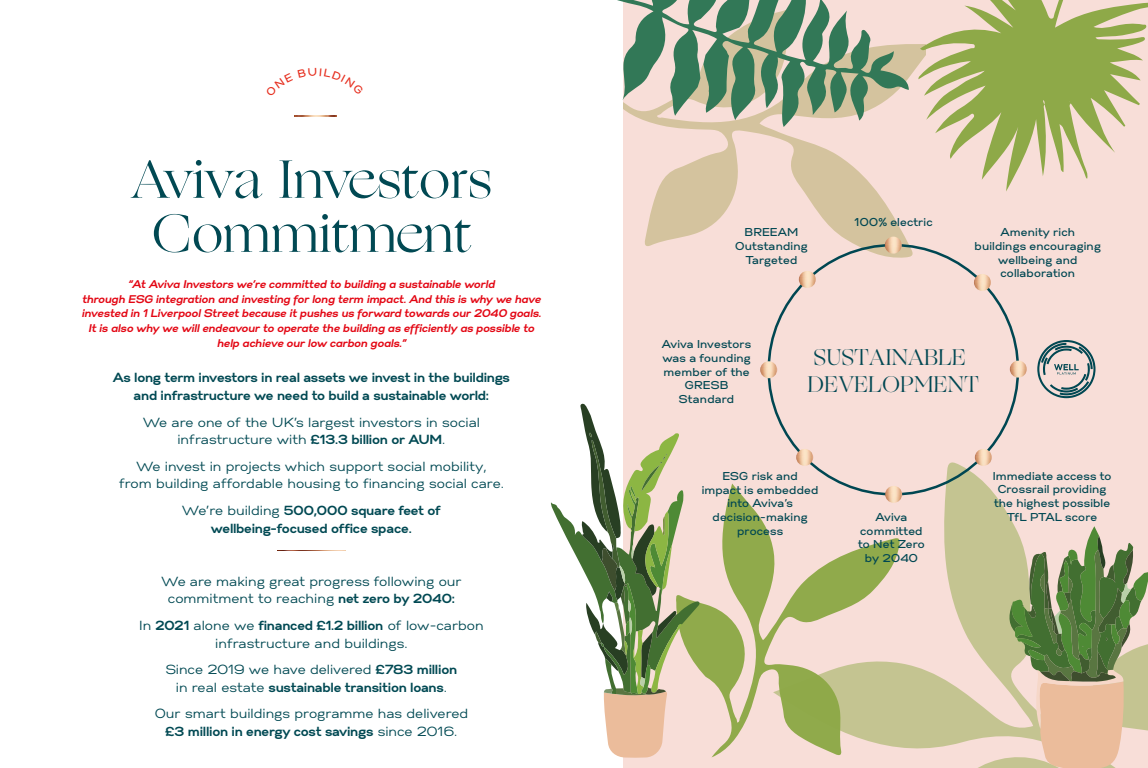
<style>
.page{position:relative;width:1148px;height:768px;background:#fff}
.page>*{position:absolute;margin:0;border:0;box-sizing:border-box;transform-origin:0 0}
.t1{font:54.1px/54.1px "Ogg";color:#014953;text-align:center}
.t2{font:22.8px/27.3px "Ogg";color:#004752}
.t3{font:13.2px/17.6px "Gabriel Sans Normal";color:#014953;text-align:center}
.t4{font:13.2px/17.6px "Gabriel Sans Bold";color:#014953;text-align:center}
.t5{font:11.4px/13.7px "Gabriel Sans Medium";color:#004752;text-align:center}
.t6{font:11.2px/14.9px "Gabriel Sans Bold Italic";color:#e30613;text-align:center}
.s1{font-family:"Gabriel Sans Bold"}
.s2{font-family:"Gabriel Sans Normal"}
</style>
<div class="page">
<svg style="left:623px;top:0;width:525px;height:768px;background:#f2dad1"></svg>
<svg style="left:918px;top:0;width:230px;height:192px;background:#c4c492"></svg>
<svg style="left:773px;top:460px;width:375px;height:308px;background:#e4d3be"></svg>
<svg style="left:700px;top:484px;width:200px;height:273px;background:#d0c9a2"></svg>
<svg style="left:1007px;top:526px;width:141px;height:242px;background:#adac85"></svg>
<svg style="left:617px;top:0;width:292px;height:127px;background:#9aac95"></svg>
<img style="left:295px;top:115px;width:42px;height:1px">
<svg style="left:551px;top:403px;width:149px;height:355px"></svg>
<img style="left:278px;top:550px;width:67px;height:1px">
<img style="left:799px;top:271px;width:17px;height:17px;border-radius:8px">
<img style="left:885px;top:237px;width:17px;height:17px;border-radius:8px">
<img style="left:974px;top:274px;width:17px;height:17px;border-radius:8px">
<img style="left:1010px;top:361px;width:17px;height:17px;border-radius:8px">
<img style="left:760px;top:361px;width:17px;height:17px;border-radius:8px">
<img style="left:975px;top:449px;width:17px;height:17px;border-radius:8px">
<img style="left:885px;top:486px;width:17px;height:17px;border-radius:8px">
<img style="left:796px;top:449px;width:17px;height:17px;border-radius:8px">
<svg style="left:1037px;top:340px;width:59px;height:58px;background:#b2b3b2"></svg>
<h1 class="t1" style="left:131px;top:153px;width:362px">Aviva Investors<br>Commitment</h1>
<p class="t6" style="left:82px;top:276px;width:461px">“At Aviva Investors we’re committed to building a sustainable world<br>through ESG integration and investing for long term impact. And this is why we have invested in 1 Liverpool Street because it pushes us forward towards our 2040 goals.<br>It is also why we will endeavour to operate the building as efficiently as possible to help achieve our low carbon goals.”</p>
<p class="t4" style="left:113px;top:369px;width:398px">As long term investors in real assets we invest in the buildings and infrastructure we need to build a sustainable world:</p>
<p class="t3" style="left:143px;top:413px;width:339px">We are one of the UK’s largest investors in social infrastructure with <span class="s1">£13.3 billion or AUM</span>.</p>
<p class="t3" style="left:119px;top:458px;width:386px">We invest in projects which support social mobility, from building affordable housing to financing social care.</p>
<p class="t4" style="left:182px;top:502px;width:261px"><span class="s2">We’re building</span> 500,000 square feet of wellbeing-focused office space.</p>
<p class="t3" style="left:161px;top:572px;width:302px">We are making great progress following our commitment to reaching <span class="s1">net zero by 2040:</span></p>
<p class="t4" style="left:139px;top:617px;width:346px"><span class="s2">In</span> 2021 <span class="s2">alone we</span> financed £1.2 billion <span class="s2">of low-carbon</span></p>
<p class="t3" style="left:166px;top:630px;width:293px;line-height:26.6px">infrastructure and buildings.<br>Since 2019 we have delivered <span class="s1">£783 million</span></p>
<p class="t4" style="left:176px;top:678px;width:273px"><span class="s2">in real estate</span> sustainable transition loans<span class="s2">.</span></p>
<p class="t3" style="left:155px;top:705px;width:315px">Our smart buildings programme has delivered</p>
<p class="t4" style="left:166px;top:723px;width:293px">£3 million in energy cost savings <span class="s2">since 2016.</span></p>
<p class="t5" style="left:735px;top:226px;width:74px">BREEAM<br>Outstanding<br>Targeted</p>
<p class="t5" style="left:855px;top:215px;width:80px">100% electric</p>
<p class="t5" style="left:975px;top:225px;width:128px">Amenity rich buildings encouraging wellbeing and collaboration</p>
<p class="t5" style="left:662px;top:337px;width:91px">Aviva Investors was a founding member of the<br>GRESB<br>Standard</p>
<h2 class="t2" style="left:808px;top:343px;width:173px">SUSTAINABLE<br>DEVELOPMENT</h2>
<p class="t5" style="left:702px;top:469px;width:119px">ESG risk and impact is embedded into Aviva’s decision-making process</p>
<p class="t5" style="left:858px;top:510px;width:68px">Aviva committed to Net Zero by 2040</p>
<p class="t5" style="left:993px;top:469px;width:121px">Immediate access to<br>Crossrail providing the highest possible<br>TfL PTAL score</p>
</div>
